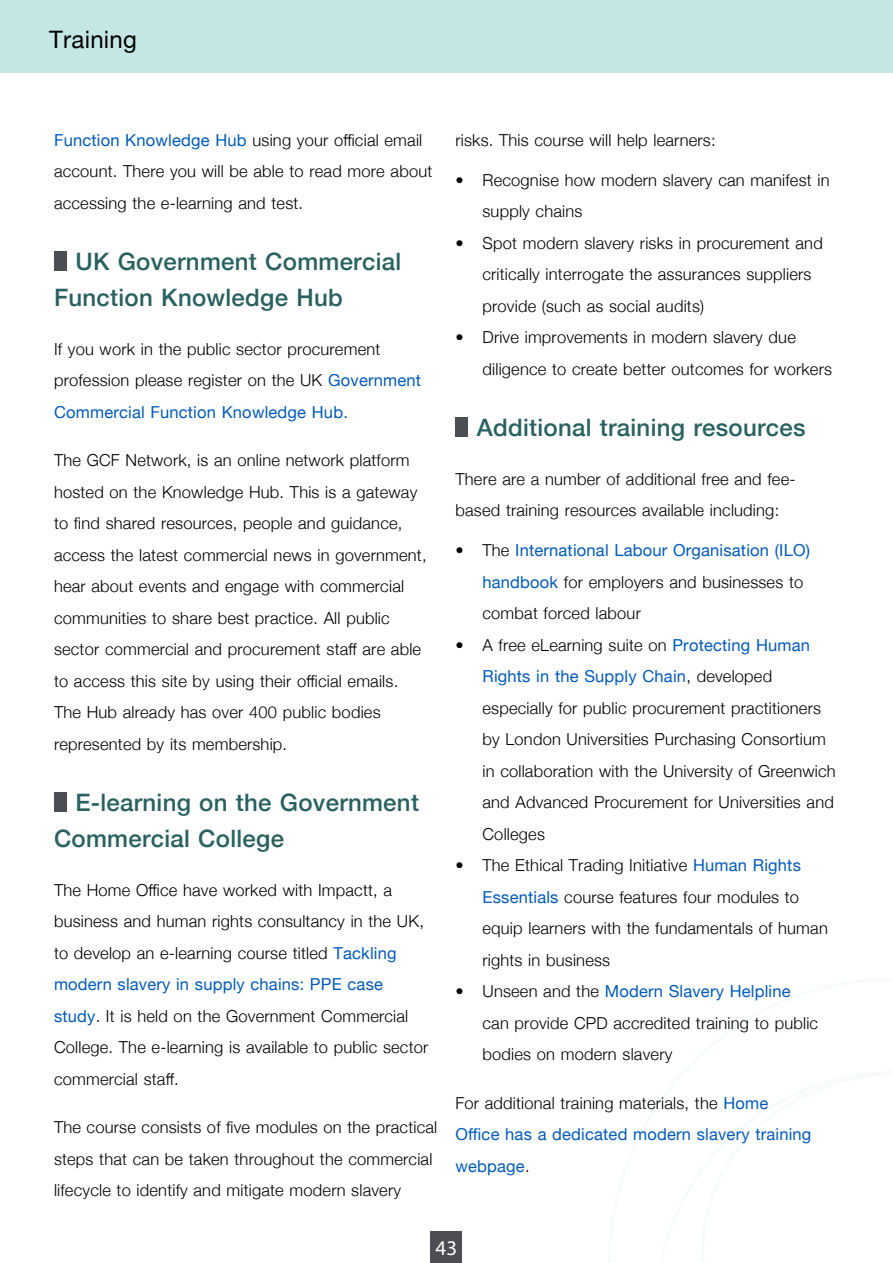
<style>
.page{position:relative;width:893px;height:1263px;background:#fff}
.page>*{position:absolute;margin:0;border:0;box-sizing:border-box;transform-origin:0 0}
.Section_subheading_H3{font:500 24px/36px "Helvetica Neue";letter-spacing:.01em;color:#28615f}
.t1{font:24px "Helvetica Neue";letter-spacing:.01em;color:#000}
.t2{font:21px "Myriad Pro";color:#fff}
.Body{font:300 16.5px/31.5px "Helvetica Neue";letter-spacing:.01em;color:#000}
.Body-2{font:16.5px/31.5px "Helvetica Neue";letter-spacing:.01em;color:#005abb}
.s1{font-weight:400;color:#005abb}
.s2{font-weight:300;color:#000}
</style>
<div class="page">
<div style="left:431px;top:1231px;width:31px;height:32px;background:#4d4e53"></div>
<div style="left:0;top:0;width:893px;height:72px;background:#c4e6e5"></div>
<div style="left:54px;top:251px;width:13px;height:19px;background:#4d4e53"></div>
<div style="left:54px;top:792px;width:13px;height:19px;background:#4d4e53"></div>
<div style="left:455px;top:417px;width:13px;height:19px;background:#4d4e53"></div>
<h1 class="t1" style="left:49px;top:22px;width:89px">Training</h1>
<p class="Body" style="left:54px;top:123px;width:380px"><span class="s1">Function Knowledge Hub</span> using your official email account. There you will be able to read more about accessing the e-learning and test.</p>
<h3 class="Section_subheading_H3" style="left:54px;top:242px;width:349px;text-indent:21px">UK Government Commercial<br>Function Knowledge Hub</h3>
<p class="Body" style="left:54px;top:332px;width:369px">If you work in the public sector procurement profession please register on the UK <span class="s1">Government<br>Commercial Function Knowledge Hub.</span></p>
<p class="Body" style="left:54px;top:443px;width:374px">The GCF Network, is an online network platform hosted on the Knowledge Hub. This is a gateway to find shared resources, people and guidance, access the latest commercial news in government, hear about events and engage with commercial communities to share best practice. All public sector commercial and procurement staff are able to access this site by using their official emails.<br>The Hub already has over 400 public bodies represented by its membership.</p>
<h3 class="Section_subheading_H3" style="left:54px;top:783px;width:366px;text-indent:21px">E-learning on the Government<br>Commercial College</h3>
<p class="Body" style="left:54px;top:873px;width:376px">The Home Office have worked with Impactt, a business and human rights consultancy in the UK, to develop an e-learning course titled <span class="s1">Tackling modern slavery in supply chains: PPE case study</span>. It is held on the Government Commercial College. The e-learning is available to public sector commercial staff.</p>
<p class="Body" style="left:54px;top:1110px;width:385px">The course consists of five modules on the practical steps that can be taken throughout the commercial lifecycle to identify and mitigate modern slavery</p>
<p class="Body" style="left:455px;top:123px;width:262px">risks. This course will help learners:</p>
<p class="Body" style="left:482px;top:163px;width:349px;text-indent:-27px">• Recognise how modern slavery can manifest in supply chains</p>
<p class="Body" style="left:482px;top:226px;width:342px;text-indent:-27px">• Spot modern slavery risks in procurement and critically interrogate the assurances suppliers provide (such as social audits)</p>
<p class="Body" style="left:482px;top:320px;width:351px;text-indent:-27px">• Drive improvements in modern slavery due diligence to create better outcomes for workers</p>
<h3 class="Section_subheading_H3" style="left:477px;top:408px;width:330px">Additional training resources</h3>
<p class="Body" style="left:455px;top:462px;width:342px">There are a number of additional free and fee&shy;based training resources available including:</p>
<p class="Body" style="left:482px;top:533px;width:329px;text-indent:-27px">• The <span class="s1">International Labour Organisation (ILO) handbook</span> for employers and businesses to combat forced labour</p>
<p class="Body" style="left:482px;top:628px;width:355px;text-indent:-27px">• A free eLearning suite on <span class="s1">Protecting Human Rights in the Supply Chain</span>, developed especially for public procurement practitioners by London Universities Purchasing Consortium in collaboration with the University of Greenwich and Advanced Procurement for Universities and Colleges</p>
<p class="Body" style="left:482px;top:848px;width:347px;text-indent:-27px">• The Ethical Trading Initiative <span class="s1">Human Rights Essentials</span> course features four modules to equip learners with the fundamentals of human rights in business</p>
<p class="Body" style="left:482px;top:974px;width:337px;text-indent:-27px">• Unseen and the <span class="s1">Modern Slavery Helpline </span>can provide CPD accredited training to public bodies on modern slavery</p>
<p class="Body-2" style="left:455px;top:1088px;width:357px"><span class="s2">For additional training materials, the</span> Home<br>Office has a dedicated modern slavery training webpage<span class="s2">.</span></p>
<p class="t2" style="left:436px;top:1235px;width:23px">43</p>
</div>
